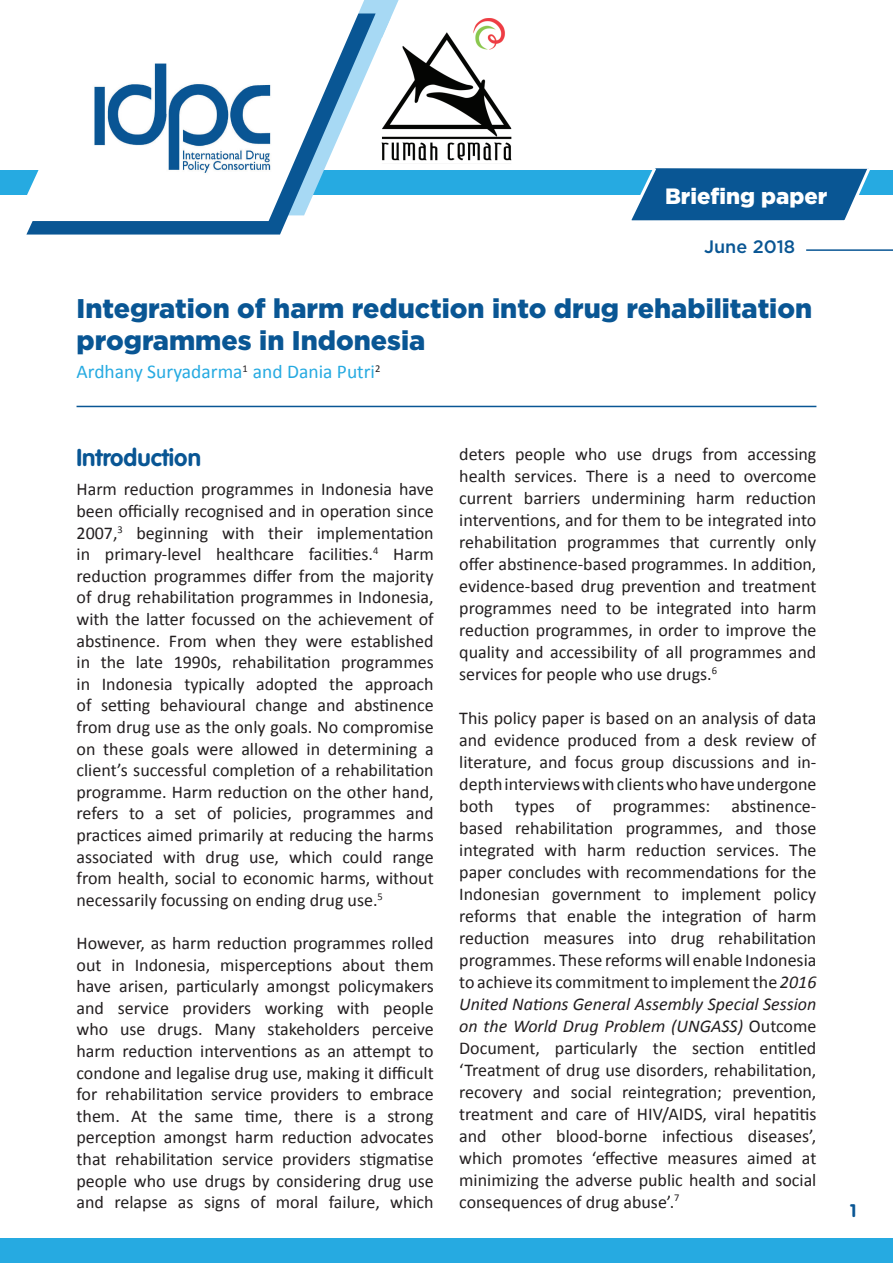
<style>
.page{position:relative;width:893px;height:1263px;background:#fff}
.page>*{position:absolute;margin:0;border:0;box-sizing:border-box;transform-origin:0 0}
.t1{font:900 27px/32.4px "Gotham";color:#095694}
.t2{font:700 24px "VAG Rounded LT Pro";color:#095694}
.t3{font:900 22.2px "Gotham";color:#fff}
.t4{font:19.5px "Calibri";color:#26aae1}
.t5{font:18px/22px "Calibri";color:#231f20;text-align:justify}
.t6{font:500 18px "Gotham";color:#095694}
.t7{font:700 18px "VAG Rounded LT Pro";color:#095694}
.s1{font-style:italic}
</style>
<div class="page">
<div style="left:0;top:1238px;width:893px;height:25px;background:#26aae1"></div>
<div style="left:0;top:170px;width:893px;height:24px;background:#26aae1"></div>
<hr style="left:77px;top:406px;width:739px;height:1px;background:#095694">
<hr style="left:806px;top:249px;width:87px;height:2px;background:#095694">
<svg style="left:364px;top:0;width:35px;height:195px"></svg>
<svg style="left:26px;top:14px;width:350px;height:221px"></svg>
<svg style="left:15px;top:1px;width:349px;height:220px"></svg>
<img style="left:83px;top:54px;width:196px;height:131px">
<svg style="left:624px;top:168px;width:249px;height:53px;background:#266da4"></svg>
<img style="left:382px;top:18px;width:129px;height:145px">
<img style="left:382px;top:18px;width:9px;height:21px">
<p class="t3" style="left:665px;top:181px;width:164px">Briefing paper</p>
<p class="t6" style="left:704px;top:234px;width:93px">June 2018</p>
<h1 class="t1" style="left:77px;top:292px;width:737px">Integration of harm reduction into drug rehabilitation programmes in Indonesia</h1>
<p class="t4" style="left:77px;top:360px;width:305px">Ardhany Suryadarma<sup>1</sup> and Dania Putri<sup>2</sup></p>
<h2 class="t2" style="left:77px;top:443px;width:126px">Introduction</h2>
<p class="t5" style="left:77px;top:479px;width:359px;line-height:21.6px">Harm reduction programmes in Indonesia have been officially recognised and in operation since 2007,<sup>3</sup> beginning with their implementation in primary-level healthcare facilities.<sup>4</sup> Harm reduction programmes differ from the majority of drug rehabilitation programmes in Indonesia, with the latter focussed on the achievement of abstinence. From when they were established in the late 1990s, rehabilitation programmes in Indonesia typically adopted the approach of setting behavioural change and abstinence from drug use as the only goals. No compromise on these goals were allowed in determining a client’s successful completion of a rehabilitation programme. Harm reduction on the other hand, refers to a set of policies, programmes and practices aimed primarily at reducing the harms associated with drug use, which could range from health, social to economic harms, without necessarily focussing on ending drug use.<sup>5</sup></p>
<p class="t5" style="left:77px;top:932px;width:359px;line-height:21.6px">However, as harm reduction programmes rolled out in Indonesia, misperceptions about them have arisen, particularly amongst policymakers and service providers working with people who use drugs. Many stakeholders perceive harm reduction interventions as an attempt to condone and legalise drug use, making it difficult for rehabilitation service providers to embrace them. At the same time, there is a strong perception amongst harm reduction advocates that rehabilitation service providers stigmatise people who use drugs by considering drug use and relapse as signs of moral failure, which</p>
<p class="t5" style="left:459px;top:443px;width:359px">deters people who use drugs from accessing health services. There is a need to overcome current barriers undermining harm reduction interventions, and for them to be integrated into rehabilitation programmes that currently only offer abstinence-based programmes. In addition, evidence-based drug prevention and treatment programmes need to be integrated into harm reduction programmes, in order to improve the quality and accessibility of all programmes and services for people who use drugs.<sup>6</sup></p>
<p class="t5" style="left:459px;top:707px;width:359px">This policy paper is based on an analysis of data and evidence produced from a desk review of literature, and focus group discussions and in&shy;depth interviews with clients who have undergone both types of programmes: abstinence&shy;based rehabilitation programmes, and those integrated with harm reduction services. The paper concludes with recommendations for the Indonesian government to implement policy reforms that enable the integration of harm reduction measures into drug rehabilitation programmes. These reforms will enable Indonesia to achieve its commitment to implement the <span class="s1">2016<br>United Nations General Assembly Special Session on the World Drug Problem (UNGASS)</span> Outcome Document, particularly the section entitled ‘Treatment of drug use disorders, rehabilitation, recovery and social reintegration; prevention, treatment and care of HIV/AIDS, viral hepatitis and other blood-borne infectious diseases’, which promotes ‘effective measures aimed at minimizing the adverse public health and social consequences of drug abuse’.<sup>7</sup></p>
<p class="t7" style="left:850px;top:1199px;width:8px">1</p>
</div>
